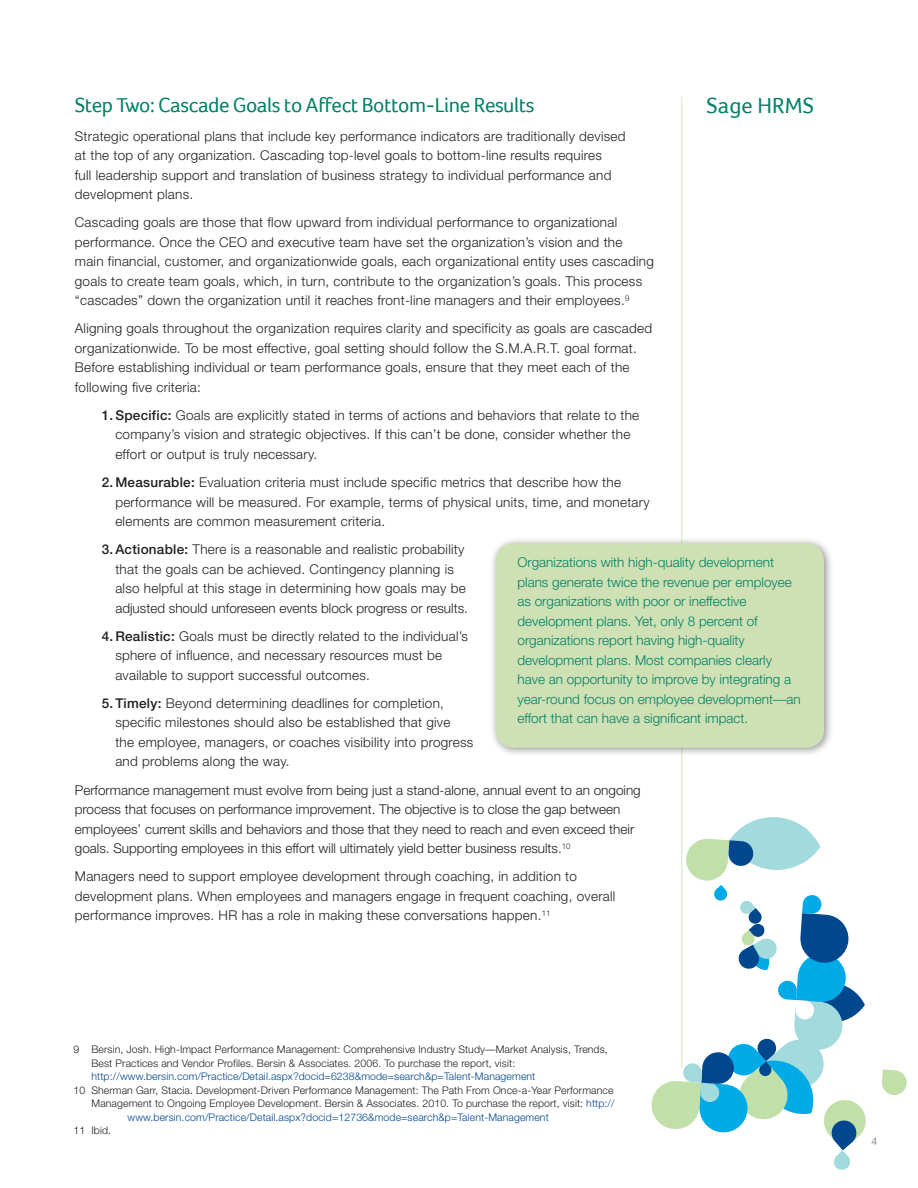
<style>
.page{position:relative;width:918px;height:1188px;background:#fff}
.page>*{position:absolute;margin:0;border:0;box-sizing:border-box;transform-origin:0 0}
.t1{font:22.5px "Foco";letter-spacing:.005em;color:#008167}
.t2{font:21px "Foco";letter-spacing:-.02em;color:#008167}
.t3{font:300 13.5px/19.5px "Helvetica Neue";letter-spacing:.02em;color:#231f20}
.t4{font:300 13.5px/19.5px "Helvetica Neue";color:#008167}
.t5{font:300 13.5px/19.5px "Helvetica Neue";color:#231f20}
.t6{font:300 10.5px/13.5px "Helvetica Neue";letter-spacing:.01em;color:#231f20}
.t7{font:300 10.5px "Helvetica Neue";letter-spacing:.01em;color:#00478d}
.t8{font:300 10.5px "Helvetica Neue";color:#717074}
.s1{font-weight:500}
.s2{color:#00478d}
</style>
<div class="page">
<hr style="left:681px;top:97px;width:1px;height:971px;background:#d7e6c2">
<svg style="left:882px;top:1069px;width:25px;height:26px"></svg>
<svg style="left:651px;top:816px;width:215px;height:354px"></svg>
<div style="left:489px;top:536px;width:345px;height:221px;background:#231f20;opacity:.5"></div>
<div style="left:496px;top:543px;width:328px;height:205px;background:#cfe1b4;border-radius:18px"></div>
<h2 class="t2" style="left:75px;top:93px;width:461px">Step Two: Cascade Goals to Affect Bottom-Line Results</h2>
<h1 class="t1" style="left:707px;top:93px;width:109px">Sage HRMS</h1>
<p class="t3" style="left:75px;top:126px;width:552px">Strategic operational plans that include key performance indicators are traditionally devised at the top of any organization. Cascading top-level goals to bottom-line results requires<br>full leadership support and translation of business strategy to individual performance and development plans.</p>
<p class="t3" style="left:75px;top:212px;width:581px">Cascading goals are those that flow upward from individual performance to organizational performance. Once the CEO and executive team have set the organization’s vision and the main financial, customer, and organizationwide goals, each organizational entity uses cascading goals to create team goals, which, in turn, contribute to the organization’s goals. This process “cascades” down the organization until it reaches front-line managers and their employees.<sup>9</sup></p>
<p class="t3" style="left:75px;top:318px;width:579px">Aligning goals throughout the organization requires clarity and specificity as goals are cascaded organizationwide. To be most effective, goal setting should follow the S.M.A.R.T. goal format.<br>Before establishing individual or team performance goals, ensure that they meet each of the following five criteria:</p>
<p class="t3" style="left:115px;top:405px;width:525px;text-indent:-14px"><span class="s1">1.Specific:</span> Goals are explicitly stated in terms of actions and behaviors that relate to the company’s vision and strategic objectives. If this can’t be done, consider whether the effort or output is truly necessary.</p>
<p class="t3" style="left:115px;top:472px;width:536px;text-indent:-14px"><span class="s1">2.Measurable:</span> Evaluation criteria must include specific metrics that describe how the performance will be measured. For example, terms of physical units, time, and monetary elements are common measurement criteria.</p>
<p class="t3" style="left:115px;top:539px;width:354px;text-indent:-14px"><span class="s1">3.Actionable:</span> There is a reasonable and realistic probability that the goals can be achieved. Contingency planning is also helpful at this stage in determining how goals may be adjusted should unforeseen events block progress or results.</p>
<p class="t3" style="left:115px;top:626px;width:354px;text-indent:-14px"><span class="s1">4. Realistic:</span> Goals must be directly related to the individual’s sphere of influence, and necessary resources must be available to support successful outcomes.</p>
<p class="t3" style="left:115px;top:693px;width:360px;text-indent:-14px"><span class="s1">5.Timely:</span> Beyond determining deadlines for completion, specific milestones should also be established that give<br>the employee, managers, or coaches visibility into progress and problems along the way.</p>
<p class="t5" style="left:75px;top:780px;width:567px">Performance management must evolve from being just a stand-alone, annual event to an ongoing process that focuses on performance improvement. The objective is to close the gap between employees’ current skills and behaviors and those that they need to reach and even exceed their goals. Supporting employees in this effort will ultimately yield better business results.<sup>10</sup></p>
<p class="t3" style="left:75px;top:866px;width:542px">Managers need to support employee development through coaching, in addition to development plans. When employees and managers engage in frequent coaching, overall performance improves. HR has a role in making these conversations happen.<sup>11</sup></p>
<p class="t4" style="left:517px;top:552px;width:285px">Organizations with high-quality development plans generate twice the revenue per employee as organizations with poor or ineffective development plans. Yet, only 8 percent of organizations report having high-quality development plans. Most companies clearly have an opportunity to improve by integrating a year-round focus on employee development—an effort that can have a significant impact.</p>
<p class="t6" style="left:92px;top:1043px;width:518px;text-indent:-18px">9 Bersin, Josh. High-Impact Performance Management: Comprehensive Industry Study—Market Analysis, Trends,<br>Best Practices and Vendor Profiles. Bersin &amp; Associates. 2006. To purchase the report, visit:</p>
<p class="t7" style="left:91px;top:1070px;width:445px">http://www.bersin.com/Practice/Detail.aspx?docid=6238&amp;mode=search&amp;p=Talent-Management</p>
<p class="t6" style="left:73px;top:1083px;width:541px">10 Sherman Garr, Stacia. Development-Driven Performance Management: The Path From Once-a-Year Performance</p>
<p class="t6" style="left:91px;top:1097px;width:525px">Management to Ongoing Employee Development. Bersin &amp; Associates. 2010. To purchase the report, visit: <span class="s2">http://</span></p>
<p class="t7" style="left:127px;top:1111px;width:423px">www.bersin.com/Practice/Detail.aspx?docid=12736&amp;mode=search&amp;p=Talent-Management</p>
<p class="t6" style="left:73px;top:1124px;width:39px">11 Ibid.</p>
<p class="t8" style="left:872px;top:1135px;width:7px">4</p>
</div>
